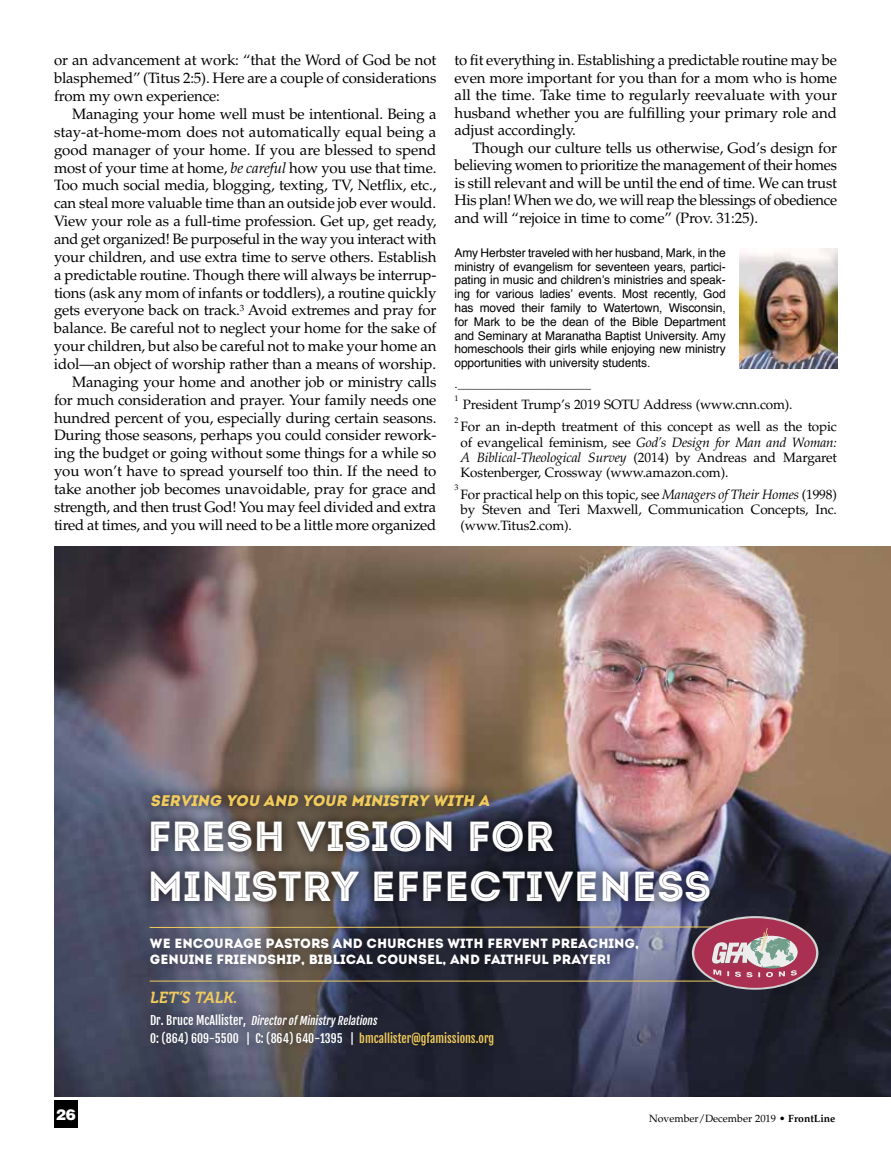
<style>
.page{position:relative;width:891px;height:1161px;background:#fff}
.page>*{position:absolute;margin:0;border:0;box-sizing:border-box;transform-origin:0 0}
.t1{font:42px/50.4px "Intro Inline";color:#fff}
.t2{font:italic 15.9px "Museo 700";letter-spacing:-.01em;color:#f1cb5c}
.t3{font:italic 15.45px "Intro";color:#f1cb5c}
.t4{font:15px/17.9px "Palatino";letter-spacing:-.01em;color:#000;text-align:justify}
.t5{font:900 15px "Helvetica";color:#fff}
.t6{font:13.5px/15.3px "Palatino";letter-spacing:-.01em;color:#000;text-align:justify}
.t7{font:13.35px/16px "Intro";color:#fff}
.t8{font:12px/13.8px "Helvetica";letter-spacing:-.01em;color:#000;text-align:justify}
.t9{font:11.7px "Fjalla One";color:#fff}
.t10{font:italic 10.95px "Fjalla One";color:#fff}
.t11{font:10.5px "Palatino";color:#000}
.t12{font:8.1px "Palatino";color:#000}
.s1{font-style:italic}
.s2{font-style:normal;font-size:12px}
.s3{color:#f1cb5c}
.s4{font-weight:700}
</style>
<div class="page">
<div style="left:54px;top:1100px;width:24px;height:28px;background:#000"></div>
<img style="left:54px;top:547px;width:837px;height:550px">
<hr style="left:150px;top:981px;width:566px;height:1px;background:#f1cb5c">
<svg style="left:692px;top:916px;width:126px;height:74px"></svg>
<div style="left:694px;top:918px;width:122px;height:70px;background:#aa3051;border-radius:50%"></div>
<svg style="left:149px;top:921px;width:649px;height:56px;background:#594f5e"></svg>
<div style="left:141px;top:784px;width:359px;height:33px;background:#000;opacity:.75"></div>
<div style="left:141px;top:810px;width:580px;height:103px;background:#000;opacity:.75"></div>
<div style="left:143px;top:1007px;width:358px;height:45px;background:#000;opacity:.25"></div>
<img style="left:739px;top:249px;width:98px;height:119px">
<p class="t4" style="left:54px;top:52px;width:384px">or an advancement at work: “that the Word of God be not blasphemed” (Titus 2:5). Here are a couple of considerations from my own experience:</p>
<p class="t4" style="left:54px;top:105px;width:384px;text-align:right">Managing your home well must be intentional. Being a stay-at-home-mom does not automatically equal being a good manager of your home. If you are blessed to spend most of your time at home, <span class="s1">be careful</span> how you use that time.<br>Too much social media, blogging, texting, TV, Netflix, etc., can steal more valuable time than an outside job ever would.<br>View your role as a full-time profession. Get up, get ready, and get organized! Be purposeful in the way you interact with your children, and use extra time to serve others. Establish a predictable routine. Though there will always be interrup&shy;tions (ask any mom of infants or toddlers), a routine quickly gets everyone back on track.<sup>3</sup> Avoid extremes and pray for balance. Be careful not to neglect your home for the sake of your children, but also be careful not to make your home an idol—an object of worship rather than a means of worship.<br>Managing your home and another job or ministry calls for much consideration and prayer. Your family needs one hundred percent of you, especially during certain seasons.<br>During those seasons, perhaps you could consider rework&shy;ing the budget or going without some things for a while so you won’t have to spread yourself too thin. If the need to take another job becomes unavoidable, pray for grace and strength, and then trust God! You may feel divided and extra tired at times, and you will need to be a little more organized</p>
<p class="t4" style="left:454px;top:52px;width:384px">to fit everything in. Establishing a predictable routine may be even more important for you than for a mom who is home all the time. Take time to regularly reevaluate with your husband whether you are fulfilling your primary role and adjust accordingly.</p>
<p class="t4" style="left:454px;top:139px;width:384px;text-indent:18px">Though our culture tells us otherwise, God’s design for believing women to prioritize the management of their homes is still relevant and will be until the end of time. We can trust His plan! When we do, we will reap the blessings of obedience and will “rejoice in time to come” (Prov. 31:25).</p>
<p class="t8" style="left:454px;top:246px;width:273px">Amy Herbster traveled with her husband, Mark, in the ministry of evangelism for seventeen years, partici&shy;pating in music and children’s ministries and speak&shy;ing for various ladies’ events. Most recently, God has moved their family to Watertown, Wisconsin, for Mark to be the dean of the Bible Department and Seminary at Maranatha Baptist University. Amy homeschools their girls while enjoying new ministry opportunities with university students.</p>
<p class="t12" style="left:454px;top:393px;width:6px">1</p>
<p class="t6" style="left:463px;top:397px;width:331px">President Trump’s 2019 SOTU Address (www.cnn.com).</p>
<p class="t12" style="left:454px;top:415px;width:6px">2</p>
<p class="t6" style="left:461px;top:419px;width:378px">For an in-depth treatment of this concept as well as the topic of evangelical feminism, see <span class="s1">God’s Design for Man and Woman:<br>A Biblical-Theological Survey</span> (2014) by Andreas and Margaret Kostenberger, Crossway (www.amazon.com).</p>
<p class="t12" style="left:454px;top:483px;width:6px">3</p>
<p class="t6" style="left:461px;top:487px;width:378px">For practical help on this topic, see <span class="s1">Managers of Their Homes</span> (1998) by Steven and Teri Maxwell, Communication Concepts, Inc. (www.Titus2.com).</p>
<p class="t3" style="left:150px;top:791px;width:344px">SERVING YOU AND YOUR MINISTRY WITH A</p>
<h1 class="t1" style="left:148px;top:811px;width:565px">FRESH VISION FOR<br>MINISTRY EFFECTIVENESS</h1>
<p class="t7" style="left:150px;top:935px;width:490px">WE ENCOURAGE PASTORS AND CHURCHES WITH FERVENT PREACHING,<br>GENUINE FRIENDSHIP, BIBLICAL COUNSEL, AND FAITHFUL PRAYER!</p>
<p class="t2" style="left:150px;top:989px;width:89px">LET’S TALK.</p>
<p class="t10" style="left:150px;top:1014px;width:231px"><span class="s2">D r . B r u c e M c A l l i s t e r ,</span> DirectorofMinistry Relations</p>
<p class="t9" style="left:150px;top:1032px;width:346px">O: (864) 609-5500 | C: (864) 640-1395 | <span class="s3">bmcallister@gfamissions.org</span></p>
<p class="t5" style="left:56px;top:1105px;width:22px">26</p>
<p class="t11" style="left:649px;top:1112px;width:188px">November/December 2019 • <span class="s4">FrontLine</span></p>
</div>
